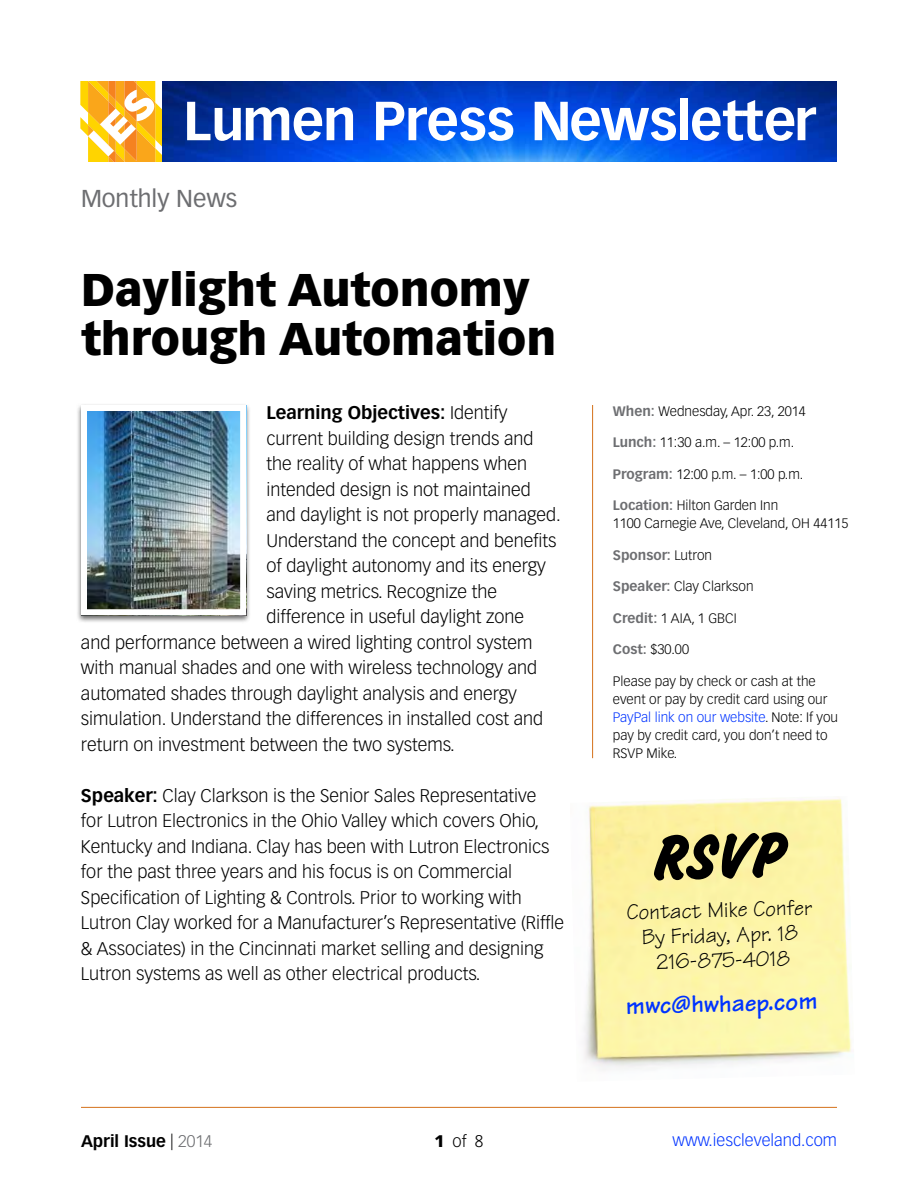
<style>
.page{position:relative;width:918px;height:1188px;background:#fff}
.page>*{position:absolute;margin:0;border:0;box-sizing:border-box;transform-origin:0 0}
.t1{font:67.35px "Challenge Extra Bold Plain";color:#000}
.t2{font:700 54px "Vectora LH";letter-spacing:-.02em;color:#fff}
.t3{font:900 45px/49.5px "Vectora LH";color:#000}
.t4{font:700 25.2px "Tekton";color:#03f}
.t5{font:24px "Vectora LH";color:#6d6e71}
.t6{font:22.5px/25.3px "Tekton";color:#000;text-align:center}
.t7{font:300 18px/25.5px "Vectora LH";color:#000}
.t8{font:700 18px "Vectora LH";color:#000}
.t9{font:300 16.5px "Vectora LH";color:#03f}
.t10{font:700 16.5px "Vectora LH";color:#000}
.t11{font:300 16.5px "Vectora LH";color:#000}
.t12{font:300 13.5px/18px "Vectora LH";color:#000}
.t13{font:700 13.5px "Vectora LH";color:#6d6e71}
.s1{font-weight:300}
.s2{font-weight:700}
.s3{font-weight:700;color:#6d6e71}
.s4{font-weight:300;color:#000}
.s5{color:#03f}
.s6{font-weight:300;color:#6d6e71}
.s7{font-weight:900}
</style>
<div class="page">
<hr style="left:592px;top:405px;width:1px;height:353px;background:#d4711b">
<img style="left:584px;top:798px;width:268px;height:272px">
<div style="left:76px;top:403px;width:175px;height:220px;background:#000;opacity:.6"></div>
<img style="left:88px;top:412px;width:151px;height:196px">
<div style="left:81px;top:405px;width:165px;height:210px;border:6px solid #fff"></div>
<hr style="left:81px;top:1107px;width:756px;height:1px;background:#d4711b">
<img style="left:162px;top:81px;width:675px;height:81px">
<svg style="left:80px;top:81px;width:82px;height:81px"></svg>
<h2 class="t2" style="left:183px;top:88px;width:634px">Lumen Press Newsletter</h2>
<h3 class="t5" style="left:81px;top:184px;width:158px">Monthly News</h3>
<h3 class="t3" style="left:81px;top:265px;width:477px">Daylight Autonomy through Automation</h3>
<p class="t8" style="left:266px;top:402px;width:243px">Learning Objectives: <span class="s1">Identify</span></p>
<p class="t7" style="left:266px;top:426px;width:269px">current building design trends and</p>
<p class="t7" style="left:266px;top:451px;width:262px">the reality of what happens when</p>
<p class="t7" style="left:266px;top:477px;width:266px">intended design is not maintained</p>
<p class="t7" style="left:266px;top:502px;width:296px">and daylight is not properly managed.</p>
<p class="t7" style="left:266px;top:528px;width:292px">Understand the concept and benefits</p>
<p class="t7" style="left:266px;top:553px;width:281px">of daylight autonomy and its energy</p>
<p class="t7" style="left:266px;top:579px;width:232px">saving metrics. Recognize the</p>
<p class="t7" style="left:266px;top:604px;width:259px">difference in useful daylight zone</p>
<p class="t7" style="left:81px;top:630px;width:453px">and performance between a wired lighting control system</p>
<p class="t7" style="left:81px;top:655px;width:458px">with manual shades and one with wireless technology and</p>
<p class="t7" style="left:81px;top:681px;width:437px">automated shades through daylight analysis and energy</p>
<p class="t7" style="left:81px;top:706px;width:464px">simulation. Understand the differences in installed cost and</p>
<p class="t7" style="left:81px;top:732px;width:375px">return on investment between the two systems.</p>
<p class="t7" style="left:81px;top:783px;width:485px"><span class="s2">Speaker:</span> Clay Clarkson is the Senior Sales Representative<br>for Lutron Electronics in the Ohio Valley which covers Ohio, Kentucky and Indiana. Clay has been with Lutron Electronics for the past three years and his focus is on Commercial Specification of Lighting &amp; Controls. Prior to working with Lutron Clay worked for a Manufacturer’s Representative (Riffle &amp; Associates) in the Cincinnati market selling and designing Lutron systems as well as other electrical products.</p>
<p class="t12" style="left:613px;top:402px;width:194px"><span class="s3">When:</span> Wednesday, Apr. 23, 2014</p>
<p class="t12" style="left:613px;top:434px;width:183px"><span class="s3">Lunch:</span> 11:30 a.m. – 12:00 p.m.</p>
<p class="t12" style="left:613px;top:465px;width:192px"><span class="s3">Program:</span> 12:00 p.m. – 1:00 p.m.</p>
<p class="t12" style="left:613px;top:497px;width:237px"><span class="s3">Location:</span> Hilton Garden Inn<br>1100 Carnegie Ave, Cleveland, OH 44115</p>
<p class="t13" style="left:613px;top:547px;width:101px">Sponsor: <span class="s4">Lutron</span></p>
<p class="t12" style="left:613px;top:578px;width:142px"><span class="s3">Speaker:</span> Clay Clarkson</p>
<p class="t12" style="left:613px;top:609px;width:125px"><span class="s3">Credit:</span> 1 AIA, 1 GBCI</p>
<p class="t12" style="left:613px;top:641px;width:78px"><span class="s3">Cost:</span> $30.00</p>
<p class="t12" style="left:613px;top:672px;width:227px">Please pay by check or cash at the event or pay by credit card using our<br><span class="s5">PayPal link on our website</span>. Note: If you pay by credit card, you don’t need to<br>RSVP Mike.</p>
<h1 class="t1" style="left:651px;top:818px;width:134px;rotate:-1deg">rsvp</h1>
<p class="t6" style="left:627px;top:899px;width:187px;rotate:-1deg">Contact Mike Confer<br>By Friday, Apr. 18<br>216-875-4018</p>
<h3 class="t4" style="left:625px;top:991px;width:194px;rotate:-2deg">mwc@hwhaep.com</h3>
<p class="t10" style="left:81px;top:1131px;width:133px">April Issue <span class="s1">|</span> <span class="s6">2014</span></p>
<p class="t11" style="left:435px;top:1132px;width:50px"><span class="s7">1</span>of8</p>
<p class="t9" style="left:673px;top:1131px;width:166px">www.iescleveland.com</p>
</div>
